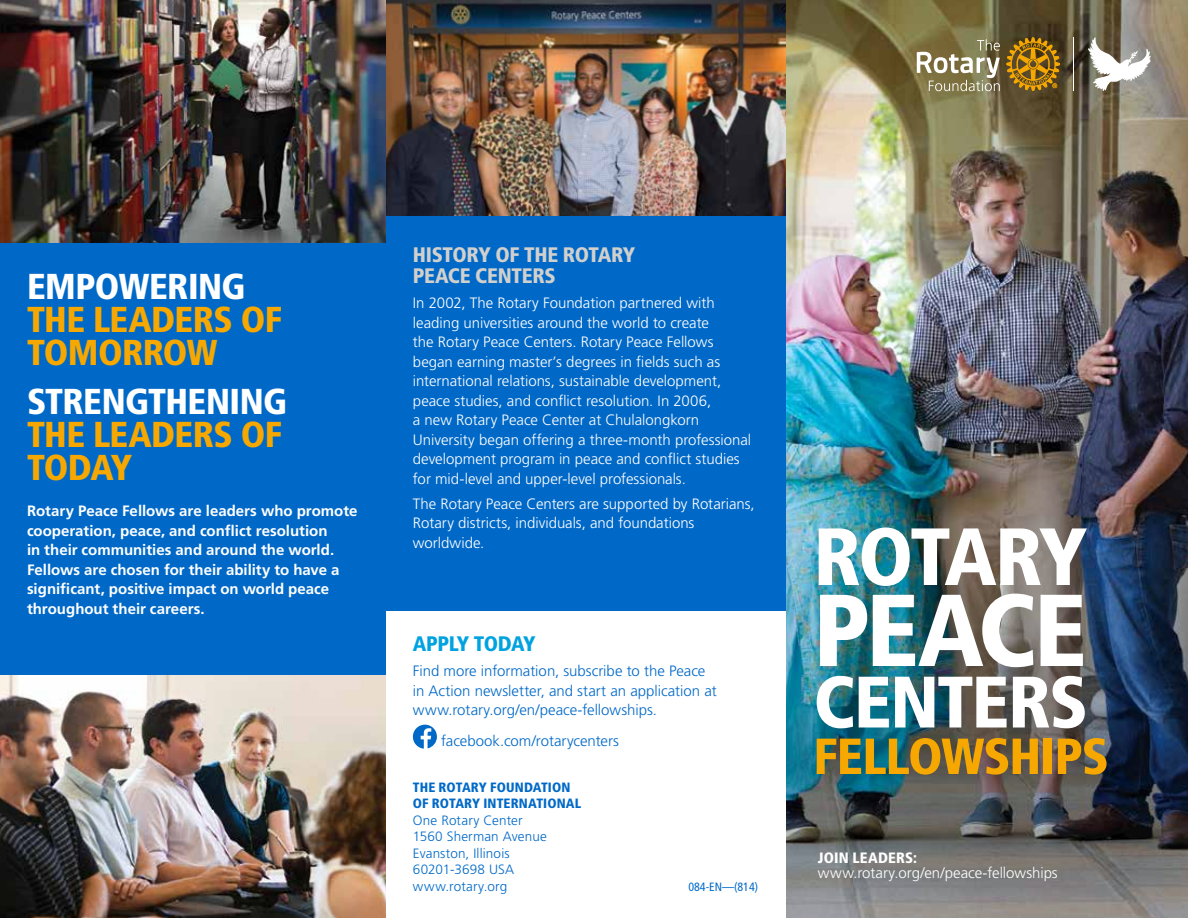
<style>
.page{position:relative;width:1188px;height:918px;background:#fff}
.page>*{position:absolute;margin:0;border:0;box-sizing:border-box;transform-origin:0 0}
.t1{font:900 condensed 102px "Frutiger LT Std";letter-spacing:-.03em;color:#fff}
.t2{font:900 condensed 81px "Frutiger LT Std";letter-spacing:-.04em;color:#fff}
.t3{font:900 condensed 72.75px "Frutiger LT Std";letter-spacing:-.02em;color:#fff}
.t4{font:900 condensed 50.7px "Frutiger LT Std";letter-spacing:-.02em;color:#f7a800}
.t5{font:900 condensed 36px/33px "Frutiger LT Std";letter-spacing:-.02em;color:#f7a800}
.t6{font:900 condensed 36px "Frutiger LT Std";letter-spacing:-.02em;color:#fff}
.t7{font:900 condensed 21px/21px "Frutiger LT Std";letter-spacing:-.015em;color:#d2d0cd}
.t8{font:900 condensed 21px "Frutiger LT Std";letter-spacing:-.025em;color:#00a2e0}
.t9{font:300 15px/19.5px "Frutiger LT Std";color:#fff}
.t10{font:700 15px/19.5px "Frutiger LT Std";color:#fff}
.t11{font:300 15px/19.5px "Frutiger LT Std";color:#0069c8}
.t12{font:900 condensed 15px "Frutiger LT Std";letter-spacing:.01em;color:#fff}
.t13{font:300 13.5px/16.5px "Frutiger LT Std";letter-spacing:.01em;color:#0069c8}
.t14{font:900 condensed 13.5px/16.5px "Frutiger LT Std";letter-spacing:.01em;color:#0069c8}
.t15{font:condensed 12px "Frutiger LT Std";color:#0069c8}
</style>
<div class="page">
<div style="left:0;top:0;width:386px;height:918px;background:#0069c8"></div>
<div style="left:380px;top:0;width:406px;height:610px;background:#0069c8"></div>
<img style="left:386px;top:0;width:400px;height:216px">
<img style="left:0;top:0;width:386px;height:243px">
<img style="left:0;top:675px;width:386px;height:243px">
<img style="left:786px;top:0;width:402px;height:441px">
<img style="left:786px;top:441px;width:402px;height:477px">
<svg style="left:1058px;top:694px;width:97px;height:95px;background:#313948"></svg>
<hr style="left:1073px;top:37px;width:1px;height:54px;background:#fff">
<svg style="left:1088px;top:37px;width:63px;height:54px"></svg>
<svg style="left:1006px;top:37px;width:54px;height:54px;background:#916915"></svg>
<svg style="left:917px;top:39px;width:83px;height:52px;background:#99906e"></svg>
<svg style="left:413px;top:725px;width:24px;height:24px"></svg>
<h3 class="t6" style="left:27px;top:265px;width:220px">EMPOWERING</h3>
<h3 class="t5" style="left:27px;top:303px;width:257px">THE LEADERS OF<br>TOMORROW</h3>
<h3 class="t6" style="left:27px;top:380px;width:262px">STRENGTHENING</h3>
<h3 class="t5" style="left:27px;top:418px;width:257px">THE LEADERS OF<br>TODAY</h3>
<p class="t10" style="left:27px;top:501px;width:332px">Rotary Peace Fellows are leaders who promote cooperation, peace, and conflict resolution<br>in their communities and around the world.<br>Fellows are chosen for their ability to have a significant, positive impact on world peace throughout their careers.</p>
<h3 class="t7" style="left:413px;top:245px;width:224px">HISTORY OF THE ROTARY<br>PEACE CENTERS</h3>
<p class="t9" style="left:413px;top:294px;width:340px">In 2002, The Rotary Foundation partnered with leading universities around the world to create<br>the Rotary Peace Centers. Rotary Peace Fellows began earning master’s degrees in fields such as international relations, sustainable development, peace studies, and conflict resolution. In 2006,<br>a new Rotary Peace Center at Chulalongkorn University began offering a three-month professional development program in peace and conflict studies for mid-level and upper-level professionals.</p>
<p class="t9" style="left:413px;top:494px;width:343px">The Rotary Peace Centers are supported by Rotarians,<br>Rotary districts, individuals, and foundations worldwide.</p>
<h3 class="t8" style="left:413px;top:632px;width:124px">APPLY TODAY</h3>
<p class="t11" style="left:413px;top:662px;width:305px">Find more information, subscribe to the Peace in Action newsletter, and start an application at www.rotary.org/en/peace-fellowships.</p>
<p class="t11" style="left:441px;top:731px;width:180px">facebook.com/rotarycenters</p>
<p class="t14" style="left:413px;top:779px;width:170px">THE ROTARY FOUNDATION<br>OF ROTARY INTERNATIONAL</p>
<p class="t13" style="left:413px;top:812px;width:136px">One Rotary Center<br>1560 Sherman Avenue<br>Evanston, Illinois<br>60201-3698 USA www.rotary.org</p>
<p class="t15" style="left:688px;top:880px;width:71px">084-EN—(814)</p>
<h2 class="t2" style="left:813px;top:508px;width:275px">ROTARY</h2>
<h1 class="t1" style="left:813px;top:569px;width:275px">PEACE</h1>
<h3 class="t3" style="left:813px;top:658px;width:276px">CENTERS</h3>
<h3 class="t4" style="left:813px;top:726px;width:297px">FELLOWSHIPS</h3>
<p class="t12" style="left:818px;top:849px;width:101px">JOIN LEADERS:</p>
<p class="t9" style="left:818px;top:864px;width:241px">www.rotary.org/en/peace-fellowships</p>
</div>
